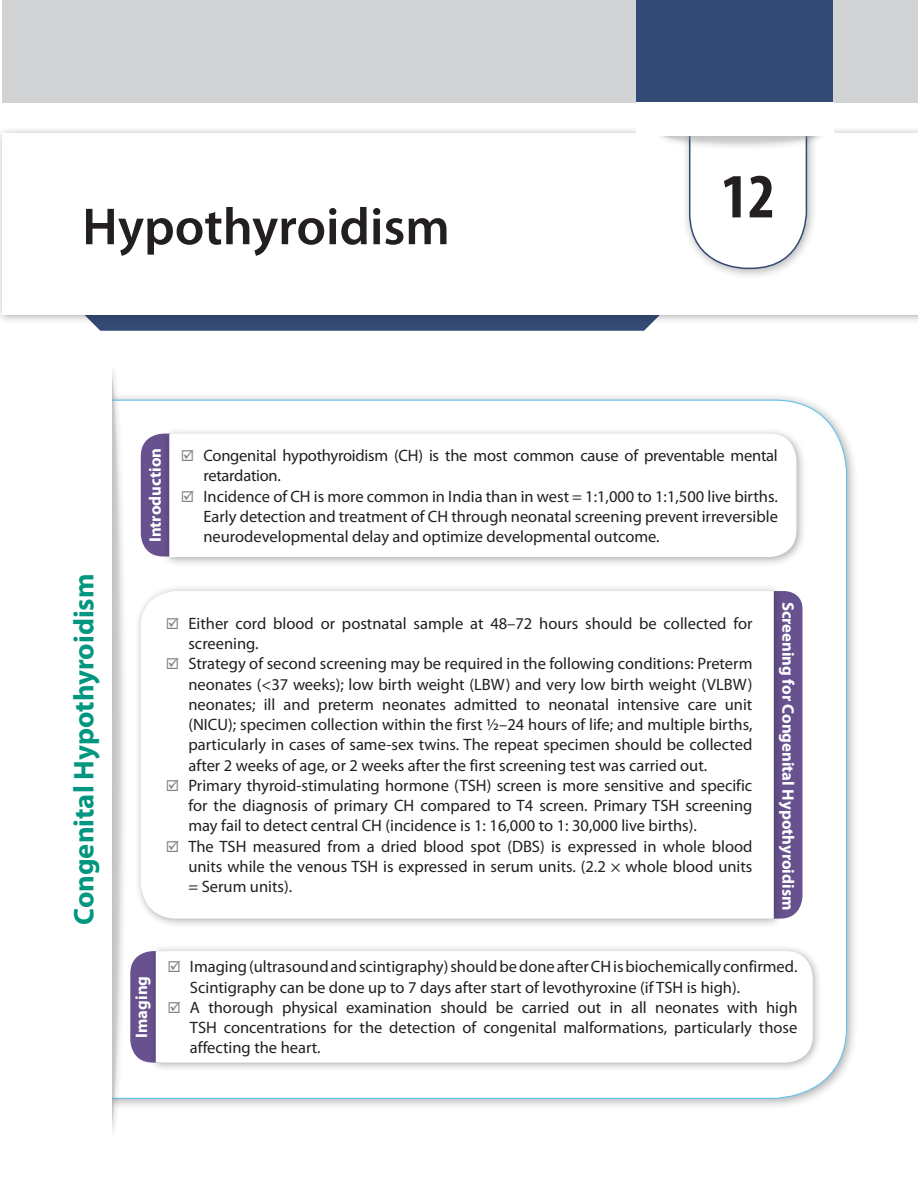
<style>
.page{position:relative;width:918px;height:1188px;background:#fff}
.page>*{position:absolute;margin:0;border:0;box-sizing:border-box;transform-origin:0 0}
.Ch_No{font:700 condensed 63.3px "Myriad Pro";color:#231f20}
.Ch_name{font:600 52.5px "Myriad Pro";color:#231f20}
.A{font:700 28.5px "Myriad Pro";color:#00967f}
.Questions{font:700 16.65px "Myriad Pro";color:#fff}
.t1{font:16.5px/20.2px "Myriad Pro";color:#231f20;text-align:justify}
</style>
<div class="page">
<svg style="left:94px;top:325px;width:556px;height:6px"></svg>
<div style="left:0;top:126px;width:918px;height:199px;background:#231f20;opacity:.36"></div>
<div style="left:2px;top:133px;width:916px;height:182px;background:#fff"></div>
<div style="left:2px;top:0;width:916px;height:103px;background:#d1d2d4"></div>
<div style="left:637px;top:0;width:196px;height:133px;background:#334a75"></div>
<div style="left:681px;top:101px;width:137px;height:179px;background:#231f20;opacity:.36"></div>
<svg style="left:688px;top:151px;width:120px;height:119px"></svg>
<div style="left:655px;top:116px;width:172px;height:35px;background:#231f20;opacity:.19"></div>
<svg style="left:660px;top:121px;width:160px;height:23px"></svg>
<div style="left:636px;top:102px;width:197px;height:33px;background:#fff"></div>
<div style="left:102px;top:392px;width:756px;height:718px;background:#231f20;opacity:.36"></div>
<svg style="left:128px;top:399px;width:720px;height:700px"></svg>
<div style="left:94px;top:364px;width:34px;height:775px;background:#231f20;opacity:.19"></div>
<svg style="left:98px;top:368px;width:23px;height:764px;fill:#cdcccd"></svg>
<div style="left:37px;top:344px;width:74px;height:795px;background:#fff"></div>
<div style="left:141px;top:434px;width:50px;height:122px;background:#67518f;border-radius:22px"></div>
<div style="left:163px;top:427px;width:643px;height:140px;background:#231f20;opacity:.36"></div>
<svg style="left:169px;top:434px;width:627px;height:123px"></svg>
<svg style="left:784px;top:591px;width:19px;height:328px"></svg>
<div style="left:134px;top:584px;width:650px;height:344px;background:#231f20;opacity:.36"></div>
<svg style="left:141px;top:591px;width:633px;height:328px"></svg>
<div style="left:130px;top:951px;width:50px;height:112px;background:#67518f;border-radius:22px"></div>
<div style="left:149px;top:944px;width:673px;height:128px;background:#231f20;opacity:.36"></div>
<svg style="left:156px;top:951px;width:657px;height:112px"></svg>
<svg style="left:182px;top:449px;width:12px;height:12px"></svg>
<svg style="left:182px;top:490px;width:12px;height:12px"></svg>
<svg style="left:167px;top:617px;width:12px;height:12px"></svg>
<svg style="left:167px;top:658px;width:12px;height:11px"></svg>
<svg style="left:167px;top:779px;width:12px;height:12px"></svg>
<svg style="left:167px;top:840px;width:12px;height:12px"></svg>
<svg style="left:169px;top:961px;width:11px;height:11px"></svg>
<svg style="left:169px;top:1001px;width:11px;height:12px"></svg>
<p class="Ch_name" style="left:82px;top:193px;width:369px">Hypothyroidism</p>
<p class="Ch_No" style="left:721px;top:127px;width:28px">1</p>
<p class="Ch_No" style="left:721px;top:157px;width:55px">12</p>
<p class="A" style="left:65px;top:925px;width:353px;rotate:-90deg">Congenital Hypothyroidism</p>
<p class="Questions" style="left:144px;top:542px;width:96px;rotate:-90deg">Introduction</p>
<p class="t1" style="left:203px;top:445px;width:576px">Congenital hypothyroidism (CH) is the most common cause of preventable mental retardation.</p>
<p class="t1" style="left:203px;top:486px;width:576px">Incidence of CH is more common in India than in west = 1:1,000 to 1:1,500 live births.<br>Early detection and treatment of CH through neonatal screening prevent irreversible neurodevelopmental delay and optimize developmental outcome.</p>
<p class="Questions" style="left:131px;top:1038px;width:63px;rotate:-90deg">Imaging</p>
<p class="t1" style="left:188px;top:613px;width:566px">Either cord blood or postnatal sample at 48–72 hours should be collected for screening.</p>
<p class="t1" style="left:188px;top:653px;width:566px">Strategy of second screening may be required in the following conditions: Preterm neonates (&lt;37 weeks); low birth weight (LBW) and very low birth weight (VLBW) neonates; ill and preterm neonates admitted to neonatal intensive care unit (NICU); specimen collection within the first ½–24 hours of life; and multiple births, particularly in cases of same-sex twins. The repeat specimen should be collected after 2 weeks of age, or 2 weeks after the first screening test was carried out.</p>
<p class="t1" style="left:188px;top:775px;width:566px">Primary thyroid-stimulating hormone (TSH) screen is more sensitive and specific for the diagnosis of primary CH compared to T4 screen. Primary TSH screening may fail to detect central CH (incidence is 1: 16,000 to 1: 30,000 live births).</p>
<p class="t1" style="left:188px;top:836px;width:566px">The TSH measured from a dried blood spot (DBS) is expressed in whole blood units while the venous TSH is expressed in serum units. (2.2 × whole blood units = Serum units).</p>
<p class="Questions" style="left:799px;top:602px;width:310px;rotate:90deg">Screening for Congenital Hypothyroidism</p>
<p class="t1" style="left:190px;top:956px;width:609px">Imaging (ultrasound and scintigraphy) should be done after CH is biochemically confirmed.<br>Scintigraphy can be done up to 7 days after start of levothyroxine (if TSH is high).</p>
<p class="t1" style="left:190px;top:997px;width:609px">A thorough physical examination should be carried out in all neonates with high TSH concentrations for the detection of congenital malformations, particularly those affecting the heart.</p>
</div>
